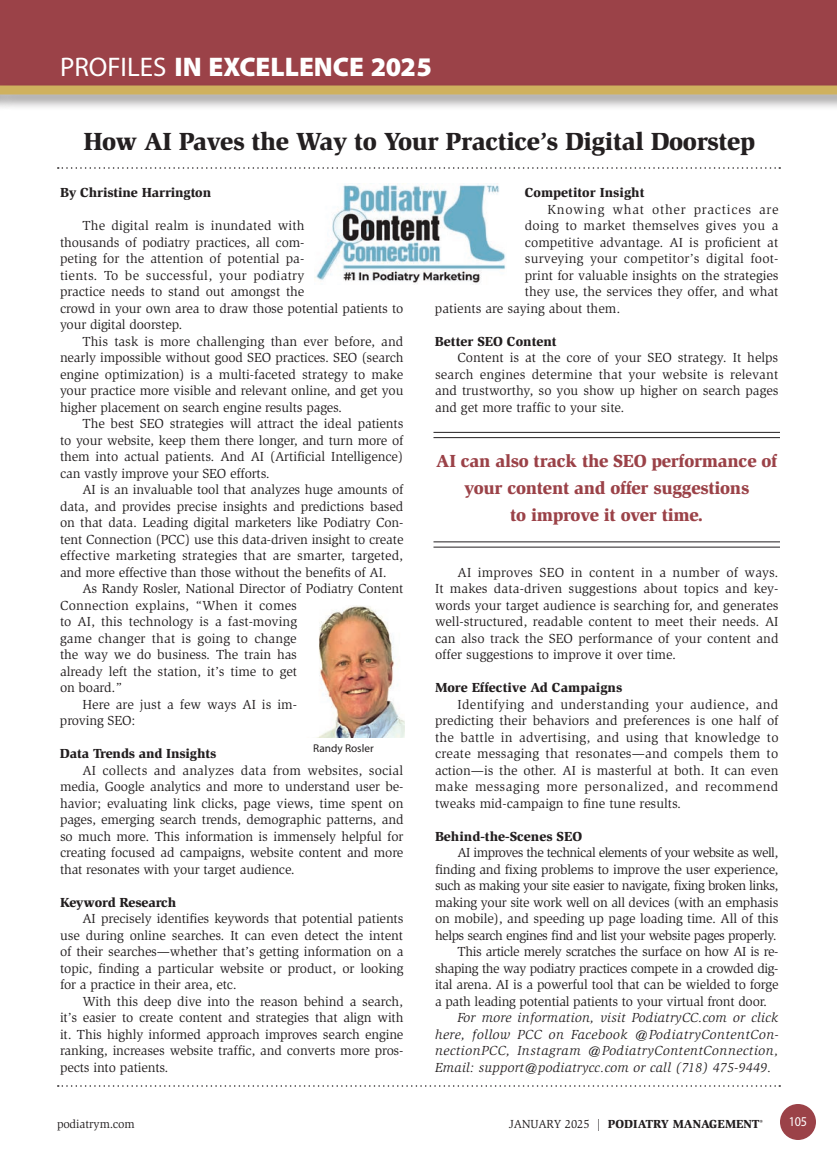
<style>
.page{position:relative;width:837px;height:1161px;background:#fff}
.page>*{position:absolute;margin:0;border:0;box-sizing:border-box;transform-origin:0 0}
.t1{font:900 27px "Myriad Pro";color:#fff}
.t2{font:900 25.5px "Slimbach Std";letter-spacing:-.015em;color:#231f20}
._2011-Callout{font:900 18px/27px "Slimbach Std";letter-spacing:-.015em;color:#9b4248;text-align:center}
._2011-Global_Text{font:13.5px/16.5px "Slimbach Pro";letter-spacing:-.005em;color:#231f20;text-align:justify}
.t3{font:italic 13.5px/16.5px "Slimbach Pro";letter-spacing:.02em;color:#231f20;text-align:justify}
._2011-Subhead1{font:900 13.5px "Slimbach Std";color:#231f20}
._2011-Global_Text-2{font:13.5px "Slimbach Pro";letter-spacing:.02em;color:#231f20}
._2011-Global_Text-3{font:13.5px "Slimbach Pro";letter-spacing:.055em;color:#231f20}
.t4{font:13.5px "Myriad Pro";color:#fff;scale:.9 1}
.t5{font:900 12px "Slimbach Std";color:#231f20}
.t6{font:12px "Slimbach Pro";color:#231f20}
._2023-Photo_Caption{font:11.25px "Myriad Pro";color:#231f20}
.s1{font-weight:400}
.s2{font-family:"Slimbach Pro";font-weight:400}
</style>
<div class="page">
<div style="left:0;top:0;width:837px;height:88px;background:#9b4248"></div>
<svg style="left:58px;top:167px;width:722px;height:2px"></svg>
<svg style="left:58px;top:1085px;width:722px;height:2px"></svg>
<div style="left:0;top:82px;width:837px;height:29px;background:#231f20;opacity:.5"></div>
<div style="left:0;top:86px;width:837px;height:8px;background:#cfb15e"></div>
<div style="left:780px;top:1104px;width:36px;height:36px;background:#9b4248;border-radius:50%"></div>
<hr style="left:434px;top:432px;width:346px;height:1px;background:#231f20">
<hr style="left:434px;top:437px;width:346px;height:1px;background:#231f20">
<hr style="left:434px;top:542px;width:346px;height:1px;background:#231f20">
<hr style="left:434px;top:547px;width:346px;height:1px;background:#231f20">
<img style="left:319px;top:605px;width:85px;height:132px">
<img style="left:315px;top:183px;width:191px;height:101px">
<p class="t1" style="left:60px;top:51px;width:374px"><span class="s1">PROFILES</span> IN EXCELLENCE 2025</p>
<p class="t2" style="left:83px;top:126px;width:673px">How AI Paves the Way to Your Practice’s Digital Doorstep</p>
<p class="_2011-Subhead1" style="left:60px;top:184px;width:153px">By Christine Harrington</p>
<p class="_2011-Global_Text" style="left:60px;top:217px;width:345px;text-align:left;text-indent:23px">The digital realm is inundated with<br>thousands of podiatry practices, all com-<br>peting for the attention of potential pa-<br>tients. To be successful, your podiatry<br>practice needs to stand out amongst the<br>crowd in your own area to draw those potential patients to your digital doorstep.</p>
<p class="_2011-Global_Text" style="left:60px;top:333px;width:345px;text-indent:23px">This task is more challenging than ever before, and nearly impossible without good SEO practices. SEO (search engine optimization) is a multi-faceted strategy to make your practice more visible and relevant online, and get you higher placement on search engine results pages.</p>
<p class="_2011-Global_Text" style="left:60px;top:415px;width:345px;text-indent:23px">The best SEO strategies will attract the ideal patients to your website, keep them there longer, and turn more of them into actual patients. And AI (Artificial Intelligence) can vastly improve your SEO efforts.</p>
<p class="_2011-Global_Text" style="left:60px;top:481px;width:345px;text-indent:23px">AI is an invaluable tool that analyzes huge amounts of data, and provides precise insights and predictions based on that data. Leading digital marketers like Podiatry Con&shy;tent Connection (PCC) use this data-driven insight to create effective marketing strategies that are smarter, targeted, and more effective than those without the benefits of AI.</p>
<p class="_2011-Global_Text" style="left:60px;top:580px;width:345px;text-align:left;text-indent:23px">As Randy Rosler, National Director of Podiatry Content Connection explains, “When it comes<br>to AI, this technology is a fast-moving<br>game changer that is going to change<br>the way we do business. The train has<br>already left the station, it’s time to get<br>on board.”</p>
<p class="_2011-Global_Text" style="left:60px;top:696px;width:239px;text-indent:23px">Here are just a few ways AI is im&shy;proving SEO:</p>
<p class="_2011-Subhead1" style="left:60px;top:745px;width:158px">Data Trends and Insights</p>
<p class="_2011-Global_Text" style="left:60px;top:762px;width:345px;text-indent:23px">AI collects and analyzes data from websites, social media, Google analytics and more to understand user be&shy;havior; evaluating link clicks, page views, time spent on pages, emerging search trends, demographic patterns, and so much more. This information is immensely helpful for creating focused ad campaigns, website content and more that resonates with your target audience.</p>
<p class="_2011-Subhead1" style="left:60px;top:894px;width:118px">Keyword Research</p>
<p class="_2011-Global_Text" style="left:60px;top:910px;width:345px;text-indent:23px">AI precisely identifies keywords that potential patients use during online searches. It can even detect the intent of their searches—whether that’s getting information on a topic, finding a particular website or product, or looking for a practice in their area, etc.</p>
<p class="_2011-Global_Text" style="left:60px;top:993px;width:345px;text-indent:23px">With this deep dive into the reason behind a search, it’s easier to create content and strategies that align with it. This highly informed approach improves search engine ranking, increases website traffic, and converts more pros&shy;pects into patients.</p>
<p class="_2023-Photo_Caption" style="left:313px;top:742px;width:62px">Randy Rosler</p>
<p class="_2011-Subhead1" style="left:525px;top:184px;width:121px">Competitor Insight</p>
<p class="_2011-Global_Text-3" style="left:548px;top:201px;width:233px">Knowing what other practices are</p>
<p class="_2011-Global_Text-2" style="left:525px;top:218px;width:255px">doing to market themselves gives you a</p>
<p class="_2011-Global_Text" style="left:525px;top:234px;width:255px">competitive advantage. AI is proficient at</p>
<p class="_2011-Global_Text-2" style="left:525px;top:251px;width:255px">surveying your competitor’s digital foot-</p>
<p class="_2011-Global_Text" style="left:525px;top:267px;width:255px">print for valuable insights on the strategies</p>
<p class="_2011-Global_Text" style="left:525px;top:283px;width:255px">they use, the services they offer, and what</p>
<p class="_2011-Global_Text" style="left:435px;top:300px;width:187px">patients are saying about them.</p>
<p class="_2011-Subhead1" style="left:435px;top:333px;width:123px">Better SEO Content</p>
<p class="_2011-Global_Text" style="left:435px;top:349px;width:345px;text-indent:23px">Content is at the core of your SEO strategy. It helps search engines determine that your website is relevant and trustworthy, so you show up higher on search pages and get more traffic to your site.</p>
<p class="_2011-Callout" style="left:436px;top:448px;width:342px">AI can also track the SEO performance of your content and offer suggestions</p>
<p class="_2011-Callout" style="left:510px;top:502px;width:195px">to improve it over time.</p>
<p class="_2011-Global_Text" style="left:435px;top:564px;width:345px;text-indent:23px">AI improves SEO in content in a number of ways.<br>It makes data-driven suggestions about topics and key&shy;words your target audience is searching for, and generates well-structured, readable content to meet their needs. AI can also track the SEO performance of your content and offer suggestions to improve it over time.</p>
<p class="_2011-Subhead1" style="left:435px;top:679px;width:189px">More Effective Ad Campaigns</p>
<p class="_2011-Global_Text" style="left:435px;top:696px;width:345px;text-indent:23px">Identifying and understanding your audience, and predicting their behaviors and preferences is one half of the battle in advertising, and using that knowledge to create messaging that resonates—and compels them to action—is the other. AI is masterful at both. It can even make messaging more personalized, and recommend tweaks mid-campaign to fine tune results.</p>
<p class="_2011-Subhead1" style="left:435px;top:828px;width:149px">Behind-the-Scenes SEO</p>
<p class="_2011-Global_Text" style="left:435px;top:844px;width:345px;text-indent:23px">AI improves the technical elements of your website as well, finding and fixing problems to improve the user experience, such as making your site easier to navigate, fixing broken links, making your site work well on all devices (with an emphasis on mobile), and speeding up page loading time. All of this helps search engines find and list your website pages properly.</p>
<p class="_2011-Global_Text" style="left:435px;top:943px;width:345px;text-indent:22px">This article merely scratches the surface on how AI is re&shy;shaping the way podiatry practices compete in a crowded dig&shy;ital arena. AI is a powerful tool that can be wielded to forge a path leading potential patients to your virtual front door.</p>
<p class="t3" style="left:435px;top:1009px;width:345px;text-indent:23px">For more information, visit PodiatryCC.com or click here, follow PCC on Facebook @PodiatryContentCon&shy;nectionPCC, Instagram @PodiatryContentConnection, Email: support@podiatrycc.com or call (718) 475-9449.</p>
<p class="t6" style="left:57px;top:1116px;width:79px">podiatrym.com</p>
<p class="t5" style="left:509px;top:1116px;width:255px"><span class="s2">JANUARY 2025 |</span> PODIATRY MANAGEMENT<sup>®</sup></p>
<p class="t4" style="left:789px;top:1114px;width:22px">105</p>
</div>
